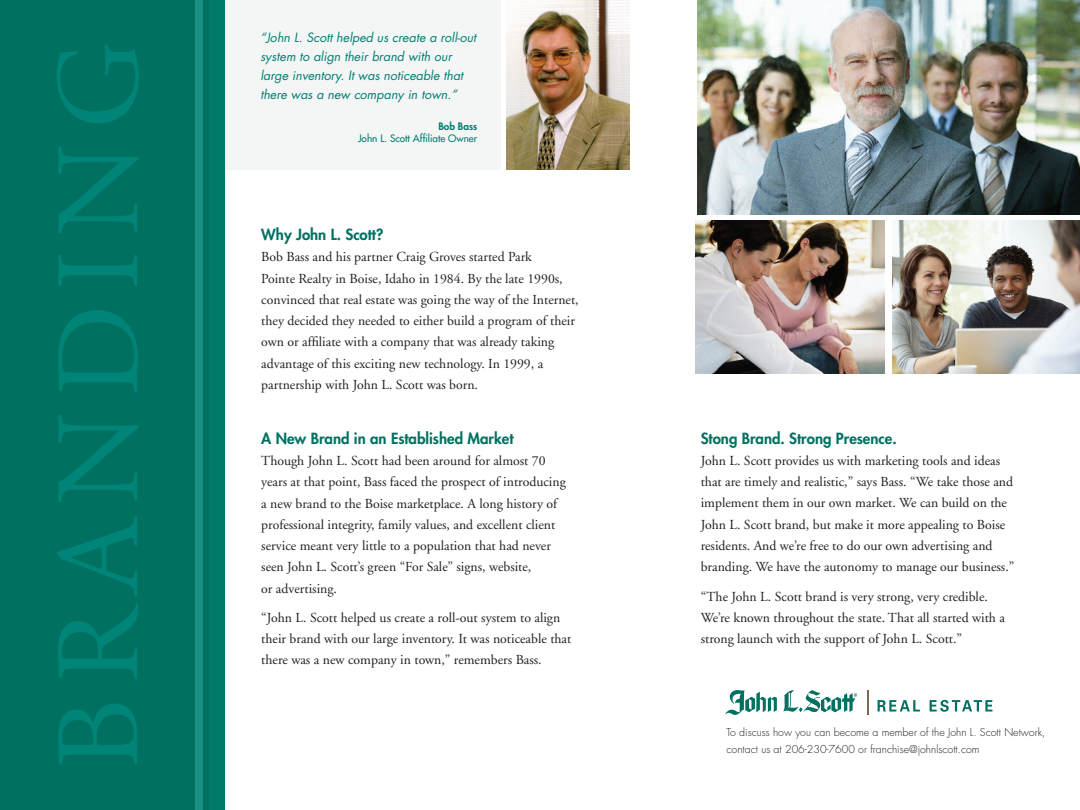
<style>
.page{position:relative;width:1080px;height:810px;background:#fff}
.page>*{position:absolute;margin:0;border:0;box-sizing:border-box;transform-origin:0 0}
.t1{font:118.75px "Adobe Garamond Pro";letter-spacing:.12em;color:#008477}
.t2{font:800 15px "Futura";color:#007161}
.t3{font:13.75px/21.2px "Adobe Garamond";color:#231f20}
.t4{font:italic 12.5px/18.8px "Futura";color:#007f71}
.t5{font:300 10.62px/17.5px "Futura";color:#231f20}
.t6{font:10px "Futura";color:#007f71}
.t7{font:800 10px "Futura";color:#007f71}
</style>
<div class="page">
<img style="left:892px;top:220px;width:188px;height:154px">
<img style="left:698px;top:0;width:382px;height:215px">
<img style="left:696px;top:220px;width:189px;height:154px">
<img style="left:506px;top:0;width:124px;height:170px">
<div style="left:0;top:0;width:225px;height:810px;background:#007161"></div>
<div style="left:210px;top:0;width:15px;height:810px;background:#007a6b"></div>
<div style="left:195px;top:0;width:7px;height:810px;background:#1a9084"></div>
<div style="left:225px;top:0;width:279px;height:170px;background:#f4f5f5"></div>
<div style="left:501px;top:0;width:5px;height:428px;background:#fff"></div>
<svg style="left:725px;top:690px;width:52px;height:25px"></svg>
<svg style="left:783px;top:690px;width:74px;height:22px"></svg>
<svg style="left:867px;top:690px;width:1px;height:25px"></svg>
<svg style="left:930px;top:700px;width:62px;height:12px"></svg>
<svg style="left:878px;top:700px;width:42px;height:12px"></svg>
<h1 class="t1" style="left:28px;top:770px;width:731px;rotate:-90deg">BRANDING</h1>
<p class="t4" style="left:260px;top:28px;width:217px">“John L. Scott helped us create a roll-out system to align their brand with our large inventory. It was noticeable that there was a new company in town.”</p>
<p class="t7" style="left:438px;top:119px;width:40px">Bob Bass</p>
<p class="t6" style="left:358px;top:132px;width:121px">John L. Scott Affiliate Owner</p>
<p class="t2" style="left:261px;top:225px;width:124px">Why John L. Scott?</p>
<p class="t3" style="left:261px;top:247px;width:319px">Bob Bass and his partner Craig Groves started Park<br>Pointe Realty in Boise, Idaho in 1984. By the late 1990s, convinced that real estate was going the way of the Internet, they decided they needed to either build a program of their own or affiliate with a company that was already taking advantage of this exciting new technology. In 1999, a partnership with John L. Scott was born.</p>
<p class="t2" style="left:261px;top:428px;width:254px">A New Brand in an Established Market</p>
<p class="t3" style="left:261px;top:450px;width:306px">Though John L. Scott had been around for almost 70 years at that point, Bass faced the prospect of introducing a new brand to the Boise marketplace. A long history of professional integrity, family values, and excellent client service meant very little to a population that had never seen John L. Scott’s green “For Sale” signs, website,<br>or advertising.</p>
<p class="t3" style="left:261px;top:607px;width:312px">“John L. Scott helped us create a roll-out system to align their brand with our large inventory. It was noticeable that there was a new company in town,” remembers Bass.</p>
<p class="t2" style="left:701px;top:428px;width:198px">Stong Brand. Strong Presence.</p>
<p class="t3" style="left:701px;top:450px;width:315px">John L. Scott provides us with marketing tools and ideas that are timely and realistic,” says Bass. “We take those and implement them in our own market. We can build on the John L. Scott brand, but make it more appealing to Boise residents. And we’re free to do our own advertising and branding. We have the autonomy to manage our business.”</p>
<p class="t3" style="left:701px;top:586px;width:306px">“The John L. Scott brand is very strong, very credible.<br>We’re known throughout the state. That all started with a strong launch with the support of John L. Scott.”</p>
<p class="t5" style="left:727px;top:723px;width:321px">To discuss how you can become a member of the John L. Scott Network, contact us at 206-230-7600 or franchise@johnlscott.com</p>
</div>
